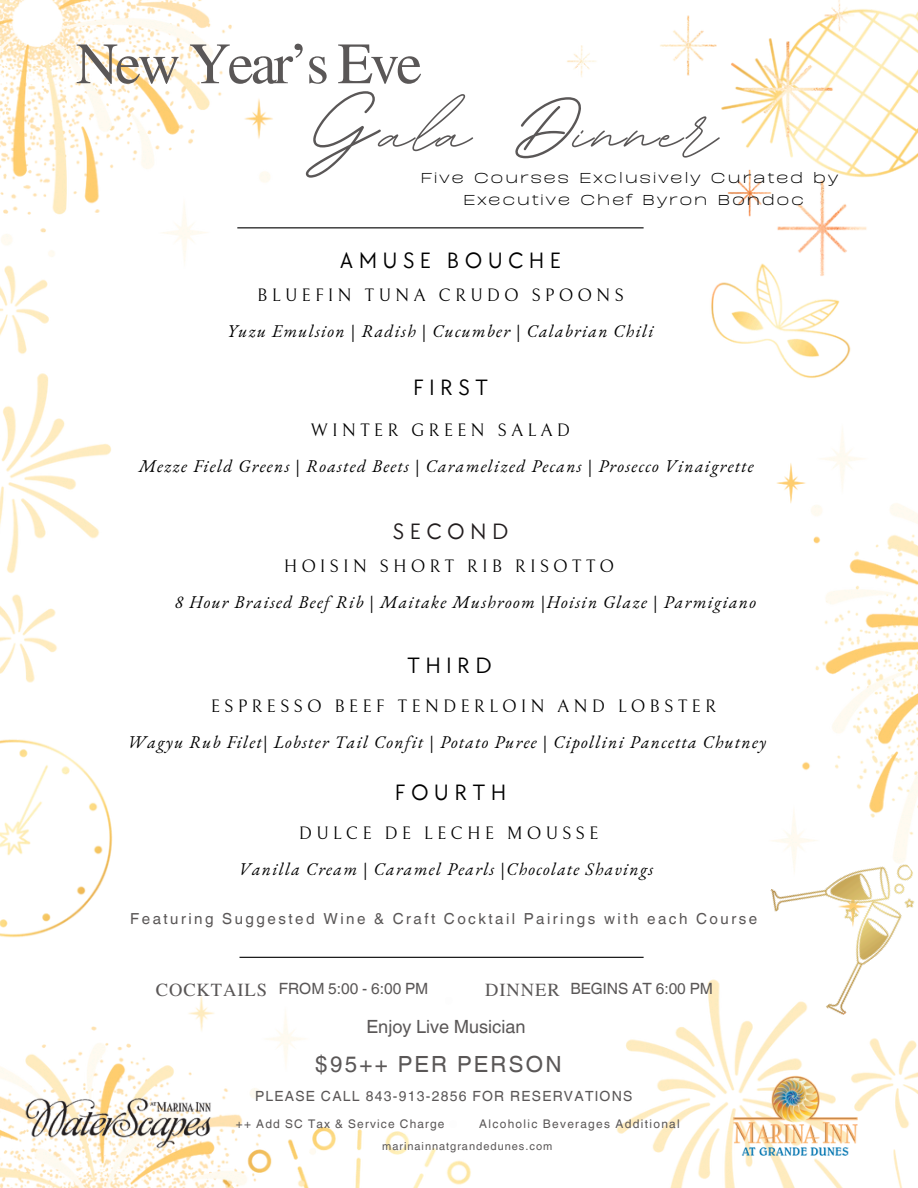
<style>
.page{position:relative;width:918px;height:1188px;background:#fff}
.page>*{position:absolute;margin:0;border:0;box-sizing:border-box;transform-origin:0 0}
.t1{font:700 153.15px "BD Script";color:#5a5757}
.t2{font:700 152.7px "BD Script";color:#5a5757}
.t3{font:700 101.55px "BD Script";letter-spacing:.03em;color:#5a5757}
.t4{font:58.5px "Te X Gyre Termes";letter-spacing:-.055em;color:#5a5757}
.t5{font:22.95px "TT Chocolates";letter-spacing:.23em;color:#000}
.t6{font:22.95px "TT Chocolates";letter-spacing:.23em;color:#221d1e}
.t7{font:22.35px "Helvetica World";letter-spacing:.105em;color:#5a5757}
.t8{font:18.45px "Te X Gyre Termes";letter-spacing:.05em;color:#5a5757}
.t9{font:18.15px "Helvetica World";color:#5a5757}
.t10{font:17.85px "Bellefair";letter-spacing:.23em;color:#000}
.t11{font:italic 17.55px "EB Garamond";letter-spacing:.075em;color:#000}
.t12{font:16.65px "BD Sans";letter-spacing:.09em;color:#000}
.t13{font:15.45px "Helvetica World";color:#5a5757}
.t14{font:15.15px "Helvetica World";letter-spacing:.16em;color:#5a5757}
.t15{font:13.95px "Helvetica World";letter-spacing:.09em;color:#5a5757}
.t16{font:11.85px "Helvetica World";letter-spacing:.11em;color:#5a5757}
.t17{font:11.1px "Helvetica World";letter-spacing:.09em;color:#5a5757}
</style>
<div class="page">
<img style="left:0;top:0;width:918px;height:1188px">
<hr style="left:240px;top:957px;width:404px;height:1px;background:#000">
<div style="left:445px;top:997px;width:8px;height:8px;background:#fdfdfd;border-radius:50%"></div>
<img style="left:25px;top:1096px;width:188px;height:53px">
<img style="left:730px;top:1073px;width:131px;height:86px">
<img style="left:751px;top:816px;width:167px;height:204px">
<div style="left:449px;top:1120px;width:8px;height:8px;background:#fdfdfd;border-radius:50%"></div>
<hr style="left:237px;top:227px;width:407px;height:1px;background:#000">
<h4 class="t4" style="left:76px;top:22px;width:348px">New Year’s Eve</h4>
<h3 class="t1" style="left:313px;top:23px;width:65px">G</h3>
<h5 class="t3" style="left:383px;top:67px;width:89px">ala</h5>
<h4 class="t2" style="left:515px;top:29px;width:65px">D</h4>
<h5 class="t3" style="left:574px;top:67px;width:144px">inner</h5>
<h5 class="t12" style="left:420px;top:166px;width:420px">Five Courses Exclusively Curated by</h5>
<p class="t12" style="left:463px;top:188px;width:343px">Executive Chef Byron Bondoc</p>
<h5 class="t5" style="left:340px;top:247px;width:223px">AMUSE BOUCHE</h5>
<p class="t10" style="left:257px;top:285px;width:368px">BLUEFIN TUNA CRUDO SPOONS</p>
<h1 class="t11" style="left:227px;top:319px;width:428px">Yuzu Emulsion | Radish | Cucumber | Calabrian Chili</h1>
<h5 class="t5" style="left:413px;top:374px;width:77px">FIRST</h5>
<h3 class="t10" style="left:311px;top:421px;width:261px">WINTER GREEN SALAD</h3>
<p class="t11" style="left:139px;top:454px;width:617px">Mezze Field Greens | Roasted Beets | Caramelized Pecans | Prosecco Vinaigrette</p>
<h4 class="t6" style="left:393px;top:519px;width:117px">SECOND</h4>
<p class="t10" style="left:284px;top:556px;width:332px">HOISIN SHORT RIB RISOTTO</p>
<h3 class="t11" style="left:175px;top:590px;width:583px">8 Hour Braised Beef Rib | Maitake Mushroom |Hoisin Glaze | Parmigiano</h3>
<h3 class="t5" style="left:407px;top:652px;width:86px">THIRD</h3>
<h4 class="t10" style="left:211px;top:697px;width:507px">ESPRESSO BEEF TENDERLOIN AND LOBSTER</h4>
<h5 class="t11" style="left:128px;top:731px;width:640px">Wagyu Rub Filet| Lobster Tail Confit | Potato Puree | Cipollini Pancetta Chutney</h5>
<h3 class="t5" style="left:395px;top:779px;width:113px">FOURTH</h3>
<h4 class="t10" style="left:299px;top:823px;width:301px">DULCE DE LECHE MOUSSE</h4>
<h5 class="t11" style="left:239px;top:857px;width:416px">Vanilla Cream | Caramel Pearls |Chocolate Shavings</h5>
<p class="t14" style="left:130px;top:910px;width:628px">Featuring Suggested Wine &amp; Craft Cocktail Pairings with each Course</p>
<p class="t8" style="left:156px;top:976px;width:113px">COCKTAILS</p>
<h4 class="t13" style="left:279px;top:980px;width:151px">FROM 5:00 - 6:00 PM</h4>
<p class="t8" style="left:485px;top:976px;width:76px">DINNER</p>
<p class="t13" style="left:570px;top:980px;width:144px">BEGINS AT 6:00 PM</p>
<h4 class="t9" style="left:366px;top:1016px;width:161px">Enjoy Live Musician</h4>
<p class="t7" style="left:315px;top:1051px;width:248px">$95++ PER PERSON</p>
<p class="t15" style="left:255px;top:1088px;width:379px">PLEASE CALL 843-913-2856 FOR RESERVATIONS</p>
<p class="t16" style="left:236px;top:1116px;width:210px">++ Add SC Tax &amp; Service Charge</p>
<p class="t16" style="left:479px;top:1116px;width:202px">Alcoholic Beverages Additional</p>
<p class="t17" style="left:382px;top:1140px;width:172px">marinainnatgrandedunes.com</p>
</div>
